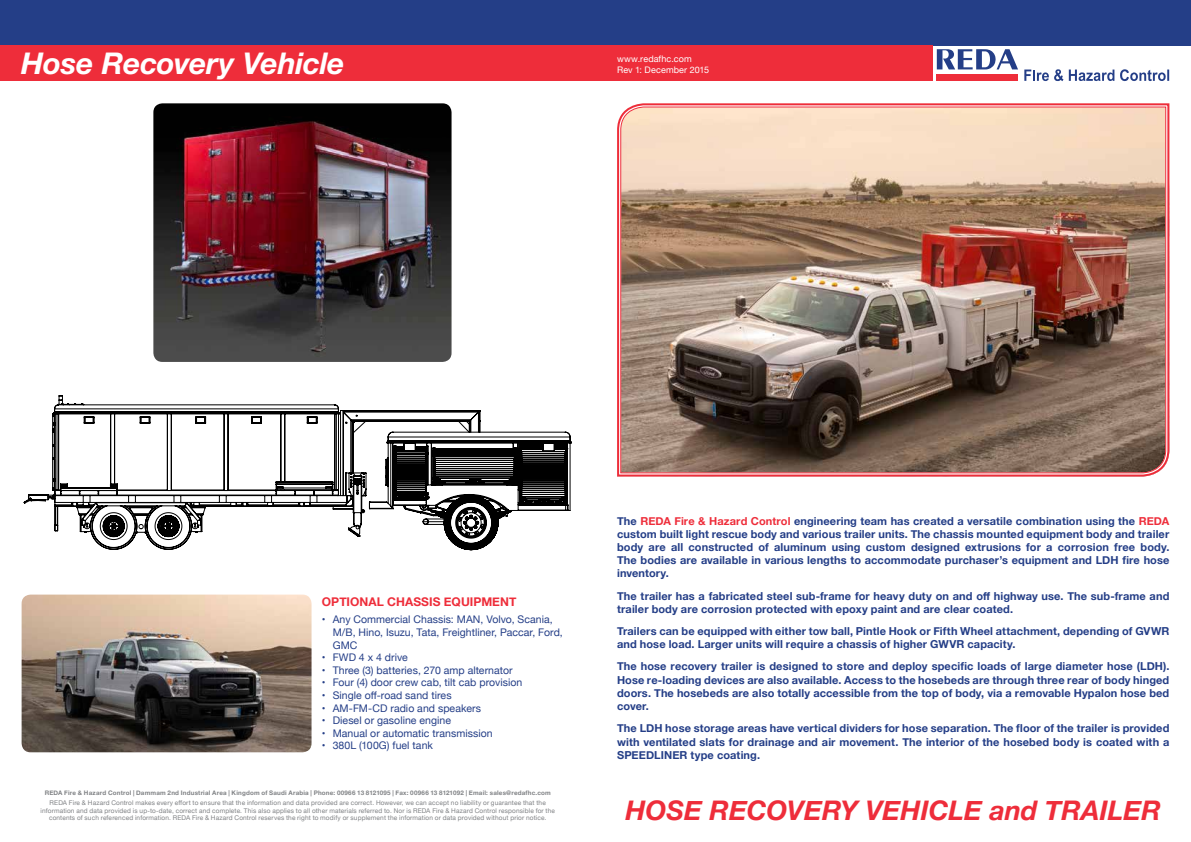
<style>
.page{position:relative;width:1191px;height:842px;background:#fff}
.page>*{position:absolute;margin:0;border:0;box-sizing:border-box;transform-origin:0 0}
.t1{font:italic 700 30px "Helvetica Neue LT Std";letter-spacing:-.005em;color:#fff}
.t2{font:italic 700 27px "Helvetica Neue";color:#ee2d3a}
.t3{font:700 12px "Helvetica Neue";letter-spacing:.005em;color:#ee2d3a}
.t4{font:700 11px/13.2px "Helvetica Neue";letter-spacing:.01em;color:#243e87;text-align:justify}
.t5{font:10.5px/12.6px "Helvetica Neue";letter-spacing:.005em;color:#243e87}
.t6{font:9px/10.8px "Helvetica Neue";letter-spacing:.01em;color:#fff}
.t7{font:6.5px/7.8px "Helvetica Neue";letter-spacing:.02em;color:#808285;text-align:center}
.t8{font:700 6.2px "Helvetica Neue";letter-spacing:.03em;color:#808285}
.s1{color:#ee2d3a}
</style>
<div class="page">
<div style="left:0;top:0;width:1191px;height:46px;background:#243e87"></div>
<div style="left:0;top:46px;width:933px;height:35px;background:#ee2d3a"></div>
<div style="left:937px;top:74px;width:81px;height:7px;background:#ee2d3a"></div>
<svg style="left:937px;top:49px;width:81px;height:20px"></svg>
<svg style="left:1069px;top:70px;width:45px;height:11px"></svg>
<svg style="left:1120px;top:69px;width:49px;height:13px"></svg>
<svg style="left:1024px;top:69px;width:39px;height:12px"></svg>
<svg style="left:617px;top:103px;width:553px;height:374px;background:#f27e85"></svg>
<img style="left:620px;top:106px;width:546px;height:367px">
<svg style="left:23px;top:395px;width:458px;height:155px"></svg>
<svg style="left:368px;top:431px;width:204px;height:119px"></svg>
<img style="left:22px;top:594px;width:290px;height:158px">
<img style="left:153px;top:103px;width:299px;height:259px">
<h1 class="t1" style="left:21px;top:45px;width:325px">Hose Recovery Vehicle</h1>
<p class="t6" style="left:617px;top:54px;width:94px">www.redafhc.com<br>Rev 1: December 2015</p>
<p class="t3" style="left:322px;top:592px;width:196px">OPTIONAL CHASSIS EQUIPMENT</p>
<p class="t5" style="left:333px;top:614px;width:232px;text-indent:-11px">• Any Commercial Chassis: MAN, Volvo, Scania,<br>M/B, Hino, Isuzu, Tata, Freightliner, Paccar, Ford,<br>GMC</p>
<p class="t5" style="left:322px;top:652px;width:87px">• FWD 4 x 4 drive</p>
<p class="t5" style="left:322px;top:664px;width:192px">• Three (3) batteries, 270 amp alternator</p>
<p class="t5" style="left:322px;top:677px;width:202px">• Four (4) door crew cab, tilt cab provision</p>
<p class="t5" style="left:322px;top:689px;width:131px">• Single off-road sand tires</p>
<p class="t5" style="left:322px;top:702px;width:161px">• AM-FM-CD radio and speakers</p>
<p class="t5" style="left:322px;top:715px;width:131px">• Diesel or gasoline engine</p>
<p class="t5" style="left:322px;top:727px;width:172px">• Manual or automatic transmission</p>
<p class="t5" style="left:322px;top:740px;width:113px">• 380L (100G) fuel tank</p>
<p class="t8" style="left:45px;top:787px;width:507px">REDA Fire &amp; Hazard Control | Dammam 2nd Industrial Area | Kingdom of Saudi Arabia | Phone: 00966 13 8121095 | Fax: 00966 13 8121092 | Email: sales@redafhc.com</p>
<p class="t7" style="left:41px;top:799px;width:516px">REDA Fire &amp; Hazard Control makes every effort to ensure that the information and data provided are correct. However, we can accept no liability or guarantee that the information and data provided is up-to-date, correct and complete. This also applies to all other materials referred to. Nor is REDA Fire &amp; Hazard Control responsible for the contents of such referenced information. REDA Fire &amp; Hazard Control reserves the right to modify or supplement the information or data provided without prior notice.</p>
<p class="t4" style="left:617px;top:514px;width:554px">The <span class="s1">REDA Fire &amp; Hazard Control</span> engineering team has created a versatile combination using the <span class="s1">REDA </span>custom built light rescue body and various trailer units. The chassis mounted equipment body and trailer body are all constructed of aluminum using custom designed extrusions for a corrosion free body.<br>The bodies are available in various lengths to accommodate purchaser’s equipment and LDH fire hose inventory.</p>
<p class="t4" style="left:617px;top:589px;width:554px">The trailer has a fabricated steel sub-frame for heavy duty on and off highway use. The sub-frame and trailer body are corrosion protected with epoxy paint and are clear coated.</p>
<p class="t4" style="left:617px;top:625px;width:554px">Trailers can be equipped with either tow ball, Pintle Hook or Fifth Wheel attachment, depending of GVWR and hose load. Larger units will require a chassis of higher GWVR capacity.</p>
<p class="t4" style="left:617px;top:660px;width:554px">The hose recovery trailer is designed to store and deploy specific loads of large diameter hose (LDH).<br>Hose re-loading devices are also available. Access to the hosebeds are through three rear of body hinged doors. The hosebeds are also totally accessible from the top of body, via a removable Hypalon hose bed cover.</p>
<p class="t4" style="left:617px;top:722px;width:554px">The LDH hose storage areas have vertical dividers for hose separation. The floor of the trailer is provided with ventilated slats for drainage and air movement. The interior of the hosebed body is coated with a SPEEDLINER type coating.</p>
<h2 class="t2" style="left:626px;top:789px;width:537px">HOSE RECOVERY VEHICLE and TRAILER</h2>
</div>
